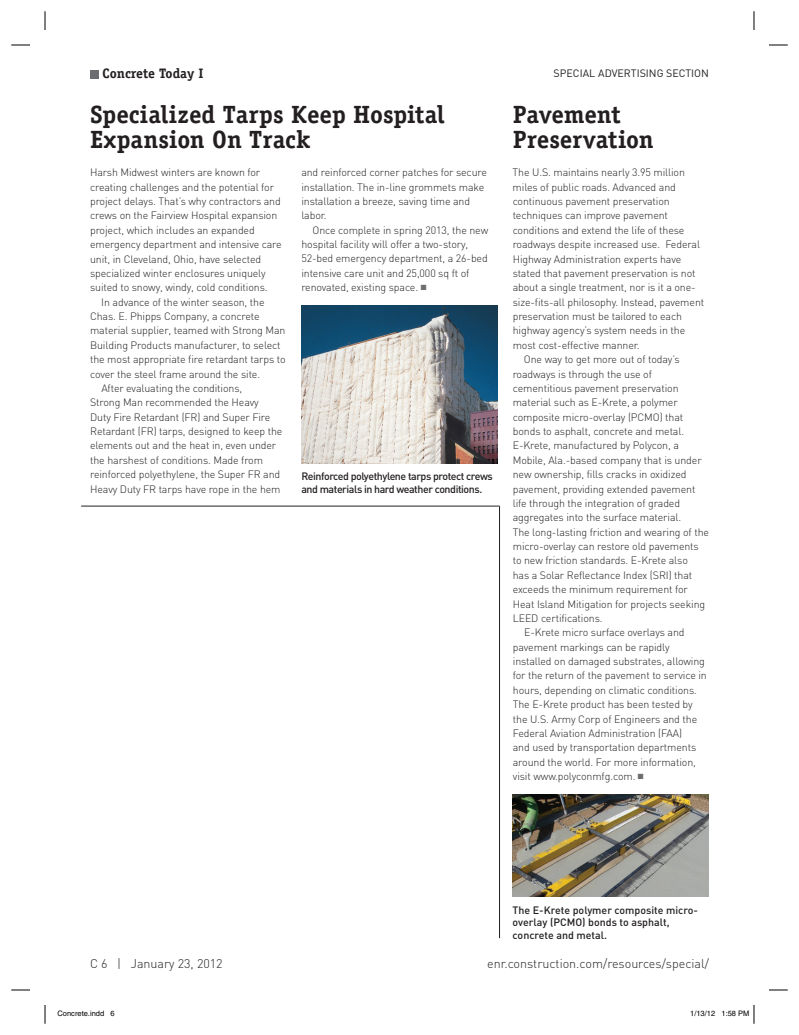
<style>
.page{position:relative;width:799px;height:1035px;background:#fff}
.page>*{position:absolute;margin:0;border:0;box-sizing:border-box;transform-origin:0 0}
.t1{font:700 25px/25px "Officina Serif";color:#231f20}
.t2{font:700 13.75px "Officina Serif";color:#231f20}
.t3{font:300 12.5px "DIN";color:#231f20}
.t4{font:300 10.62px/14.4px "DIN";letter-spacing:-.01em;color:#231f20}
.t5{font:500 10.62px/12.5px "DIN";color:#231f20}
.t6{font:500 10.62px/12.5px "DIN";letter-spacing:-.04em;color:#231f20}
.t7{font:10.62px "DIN";color:#231f20}
.t8{font:7.5px "Helvetica";color:#000}
.s1{color:#6c6d70}
</style>
<div class="page">
<hr style="left:81px;top:506px;width:419px;height:1px;background:#231f20">
<img style="left:512px;top:794px;width:197px;height:102px">
<hr style="left:499px;top:506px;width:1px;height:432px;background:#231f20">
<img style="left:301px;top:306px;width:197px;height:158px">
<div style="left:90px;top:70px;width:9px;height:9px;background:#6c6d70"></div>
<svg style="left:11px;top:44px;width:19px;height:2px"></svg>
<svg style="left:769px;top:44px;width:19px;height:2px"></svg>
<svg style="left:11px;top:989px;width:19px;height:2px"></svg>
<svg style="left:769px;top:989px;width:19px;height:2px"></svg>
<svg style="left:44px;top:11px;width:2px;height:19px"></svg>
<svg style="left:44px;top:1005px;width:2px;height:19px"></svg>
<svg style="left:753px;top:11px;width:2px;height:19px"></svg>
<svg style="left:753px;top:1005px;width:2px;height:19px"></svg>
<p class="t2" style="left:103px;top:65px;width:102px">Concrete Today I</p>
<h1 class="t1" style="left:90px;top:102px;width:356px">Specialized Tarps Keep Hospital<br>Expansion On Track</h1>
<p class="t4" style="left:90px;top:165px;width:172px">Harsh Midwest winters are known for</p>
<p class="t4" style="left:90px;top:180px;width:185px">creating challenges and the potential for</p>
<p class="t4" style="left:90px;top:194px;width:192px">project delays. That’s why contractors and</p>
<p class="t4" style="left:90px;top:208px;width:189px">crews on the Fairview Hospital expansion</p>
<p class="t4" style="left:90px;top:223px;width:166px">project, which includes an expanded</p>
<p class="t4" style="left:90px;top:237px;width:193px">emergency department and intensive care</p>
<p class="t4" style="left:90px;top:251px;width:173px">unit, in Cleveland, Ohio, have selected</p>
<p class="t4" style="left:90px;top:266px;width:177px">specialized winter enclosures uniquely</p>
<p class="t4" style="left:90px;top:280px;width:179px">suited to snowy, windy, cold conditions.</p>
<p class="t4" style="left:101px;top:295px;width:165px">In advance of the winter season, the</p>
<p class="t4" style="left:90px;top:309px;width:171px">Chas. E. Phipps Company, a concrete</p>
<p class="t4" style="left:90px;top:323px;width:197px">material supplier, teamed with Strong Man</p>
<p class="t4" style="left:90px;top:338px;width:192px">Building Products manufacturer, to select</p>
<p class="t4" style="left:90px;top:352px;width:197px">the most appropriate fire retardant tarps to</p>
<p class="t4" style="left:90px;top:366px;width:172px">cover the steel frame around the site.</p>
<p class="t4" style="left:101px;top:381px;width:142px">After evaluating the conditions,</p>
<p class="t4" style="left:90px;top:395px;width:170px">Strong Man recommended the Heavy</p>
<p class="t4" style="left:90px;top:410px;width:182px">Duty Fire Retardant (FR) and Super Fire</p>
<p class="t4" style="left:90px;top:424px;width:194px">Retardant (FR) tarps, designed to keep the</p>
<p class="t4" style="left:90px;top:438px;width:188px">elements out and the heat in, even under</p>
<p class="t4" style="left:90px;top:453px;width:174px">the harshest of conditions. Made from</p>
<p class="t4" style="left:90px;top:467px;width:192px">reinforced polyethylene, the Super FR and</p>
<p class="t4" style="left:90px;top:481px;width:192px">Heavy Duty FR tarps have rope in the hem</p>
<p class="t4" style="left:301px;top:165px;width:187px">and reinforced corner patches for secure installation. The in-line grommets make installation a breeze, saving time and labor.</p>
<p class="t4" style="left:301px;top:223px;width:188px;text-indent:11px">Once complete in spring 2013, the new hospital facility will offer a two-story, 52-bed emergency department, a 26-bed intensive care unit and 25,000 sq ft of renovated, existing space. <span class="s1">■</span></p>
<p class="t6" style="left:301px;top:470px;width:193px">Reinforced polyethylene tarps protect crews and materials in hard weather conditions.</p>
<p class="t7" style="left:553px;top:67px;width:157px">SPECIAL ADVERTISING SECTION</p>
<h1 class="t1" style="left:513px;top:102px;width:142px">Pavement<br>Preservation</h1>
<p class="t4" style="left:512px;top:165px;width:174px">The U.S. maintains nearly 3.95 million</p>
<p class="t4" style="left:512px;top:180px;width:165px">miles of public roads. Advanced and</p>
<p class="t4" style="left:513px;top:194px;width:159px">continuous pavement preservation</p>
<p class="t4" style="left:513px;top:208px;width:157px">techniques can improve pavement</p>
<p class="t4" style="left:513px;top:223px;width:173px">conditions and extend the life of these</p>
<p class="t4" style="left:513px;top:237px;width:189px">roadways despite increased use. Federal</p>
<p class="t4" style="left:513px;top:251px;width:170px">Highway Administration experts have</p>
<p class="t4" style="left:513px;top:266px;width:184px">stated that pavement preservation is not</p>
<p class="t4" style="left:513px;top:280px;width:185px">about a single treatment, nor is it a one-</p>
<p class="t4" style="left:513px;top:295px;width:193px">size-fits-all philosophy. Instead, pavement</p>
<p class="t4" style="left:513px;top:309px;width:171px">preservation must be tailored to each</p>
<p class="t4" style="left:513px;top:323px;width:174px">highway agency’s system needs in the</p>
<p class="t4" style="left:513px;top:338px;width:128px">most cost-effective manner.</p>
<p class="t4" style="left:524px;top:352px;width:157px">One way to get more out of today’s</p>
<p class="t4" style="left:513px;top:366px;width:141px">roadways is through the use of</p>
<p class="t4" style="left:513px;top:381px;width:167px">cementitious pavement preservation</p>
<p class="t4" style="left:513px;top:395px;width:166px">material such as E-Krete, a polymer</p>
<p class="t4" style="left:513px;top:410px;width:172px">composite micro-overlay (PCMO) that</p>
<p class="t4" style="left:513px;top:424px;width:173px">bonds to asphalt, concrete and metal.</p>
<p class="t4" style="left:513px;top:438px;width:168px">E-Krete, manufactured by Polycon, a</p>
<p class="t4" style="left:513px;top:453px;width:190px">Mobile, Ala.-based company that is under</p>
<p class="t4" style="left:513px;top:467px;width:175px">new ownership, fills cracks in oxidized</p>
<p class="t4" style="left:513px;top:481px;width:184px">pavement, providing extended pavement</p>
<p class="t4" style="left:513px;top:496px;width:169px">life through the integration of graded</p>
<p class="t4" style="left:513px;top:510px;width:170px">aggregates into the surface material.</p>
<p class="t4" style="left:513px;top:525px;width:198px">The long-lasting friction and wearing of the</p>
<p class="t4" style="left:513px;top:539px;width:188px">micro-overlay can restore old pavements</p>
<p class="t4" style="left:513px;top:553px;width:177px">to new friction standards. E-Krete also</p>
<p class="t4" style="left:513px;top:568px;width:181px">has a Solar Reflectance Index (SRI) that</p>
<p class="t4" style="left:513px;top:582px;width:177px">exceeds the minimum requirement for</p>
<p class="t4" style="left:513px;top:596px;width:194px">Heat Island Mitigation for projects seeking</p>
<p class="t4" style="left:513px;top:611px;width:91px">LEED certifications.</p>
<p class="t4" style="left:524px;top:625px;width:162px">E-Krete micro surface overlays and</p>
<p class="t4" style="left:513px;top:640px;width:158px">pavement markings can be rapidly</p>
<p class="t4" style="left:513px;top:654px;width:194px">installed on damaged substrates, allowing</p>
<p class="t4" style="left:513px;top:668px;width:196px">for the return of the pavement to service in</p>
<p class="t4" style="left:513px;top:683px;width:186px">hours, depending on climatic conditions.</p>
<p class="t4" style="left:513px;top:697px;width:181px">The E-Krete product has been tested by</p>
<p class="t4" style="left:513px;top:711px;width:186px">the U.S. Army Corp of Engineers and the</p>
<p class="t4" style="left:513px;top:726px;width:171px">Federal Aviation Administration (FAA)</p>
<p class="t4" style="left:513px;top:740px;width:185px">and used by transportation departments</p>
<p class="t4" style="left:513px;top:755px;width:185px">around the world. For more information,</p>
<p class="t4" style="left:513px;top:769px;width:132px">visit www.polyconmfg.com. <span class="s1">■</span></p>
<p class="t5" style="left:512px;top:903px;width:187px">The E-Krete polymer composite micro&shy;overlay (PCMO) bonds to asphalt, concrete and metal.</p>
<p class="t3" style="left:90px;top:956px;width:134px">C 6 | January 23, 2012</p>
<p class="t3" style="left:487px;top:956px;width:223px">enr.construction.com/resources/special/</p>
<p class="t8" style="left:58px;top:1009px;width:59px">Concrete.indd 6</p>
<p class="t8" style="left:690px;top:1009px;width:61px">1/13/12 1:58 PM</p>
</div>
